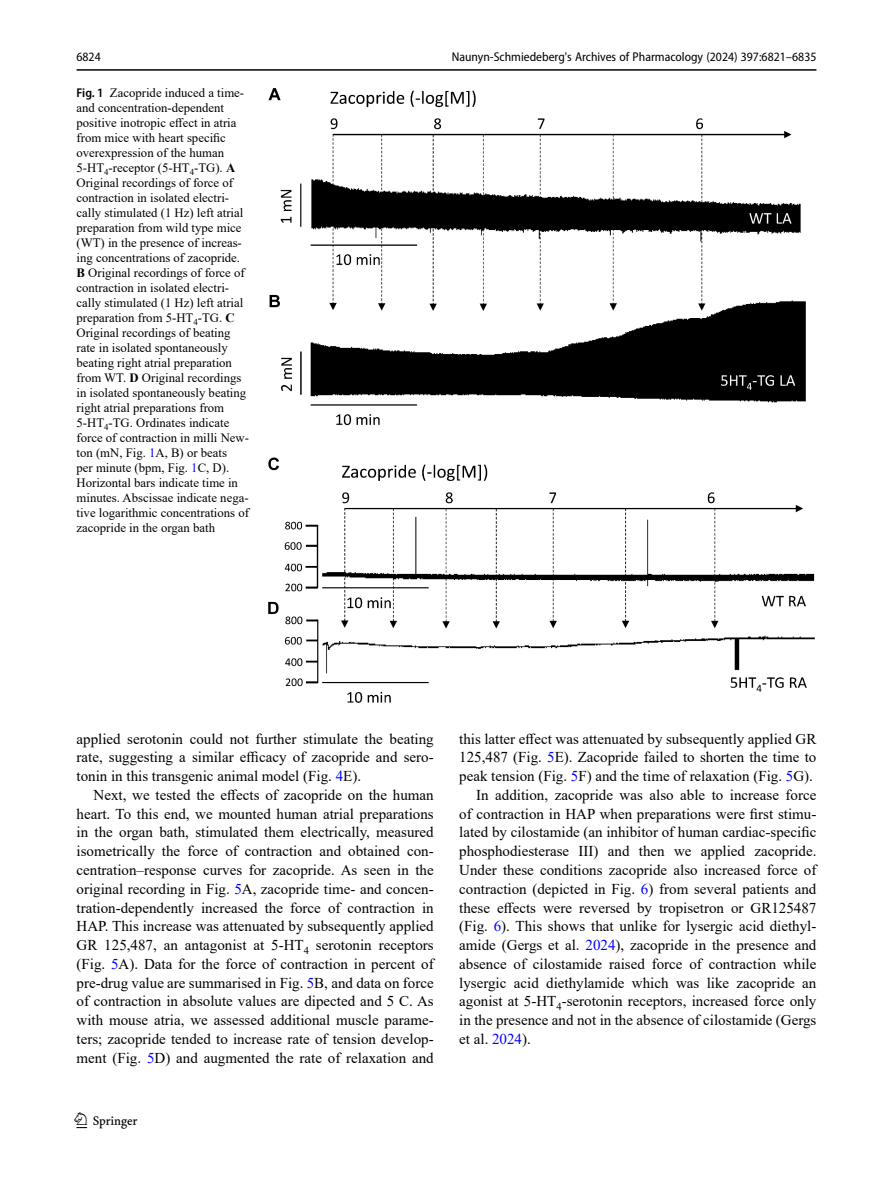
<style>
.page{position:relative;width:893px;height:1187px;background:#fff}
.page>*{position:absolute;margin:0;border:0;box-sizing:border-box;transform-origin:0 0}
.t1{font:22.5px "Springnew";color:#000}
.Body_Text_Indent{font:15px/18.8px "Times New Roman";color:#000;text-align:justify}
.Figure_Caption_Side{font:12.75px/15px "Times New Roman";color:#000}
.t2{font:semi-condensed 12.75px "Myriad Pro";color:#000}
.s1{font-family:"Myriad Pro";font-weight:600;font-stretch:semi-condensed}
.s2{font-weight:700}
.s3{color:#00f}
</style>
<div class="page">
<hr style="left:77px;top:69px;width:739px;height:2px;background:#000">
<img style="left:268px;top:88px;width:547px;height:615px">
<p class="t2" style="left:77px;top:49px;width:26px">6824</p>
<p class="Figure_Caption_Side" style="left:77px;top:84px;width:174px"><span class="s1">Fig. 1</span> Zacopride induced a time&shy;and concentration-dependent positive inotropic effect in atria from mice with heart specific overexpression of the human<br>5-HT<sub>4</sub>-receptor (5-HT<sub>4</sub>-TG). <span class="s2">A<br></span>Original recordings of force of contraction in isolated electri&shy;cally stimulated (1 Hz) left atrial preparation from wild type mice (WT) in the presence of increas&shy;ing concentrations of zacopride.<br><span class="s2">B</span> Original recordings of force of contraction in isolated electri&shy;cally stimulated (1 Hz) left atrial preparation from 5-HT<sub>4</sub>-TG. <span class="s2">C<br></span>Original recordings of beating rate in isolated spontaneously beating right atrial preparation from WT. <span class="s2">D</span> Original recordings in isolated spontaneously beating right atrial preparations from<br>5-HT<sub>4</sub>-TG. Ordinates indicate force of contraction in milli New&shy;ton (mN, Fig. <span class="s3">1</span>A, B) or beats<br>per minute (bpm, Fig. <span class="s3">1</span>C, D).<br>Horizontal bars indicate time in minutes. Abscissae indicate nega&shy;tive logarithmic concentrations of zacopride in the organ bath</p>
<p class="t2" style="left:452px;top:49px;width:366px">Naunyn-Schmiedeberg's Archives of Pharmacology (2024) 397:6821–6835</p>
<p class="Body_Text_Indent" style="left:77px;top:728px;width:359px">applied serotonin could not further stimulate the beating rate, suggesting a similar efficacy of zacopride and sero&shy;tonin in this transgenic animal model (Fig. <span class="s3">4</span>E).</p>
<p class="Body_Text_Indent" style="left:77px;top:785px;width:359px;text-indent:17px">Next, we tested the effects of zacopride on the human heart. To this end, we mounted human atrial preparations in the organ bath, stimulated them electrically, measured isometrically the force of contraction and obtained con&shy;centration–response curves for zacopride. As seen in the original recording in Fig. <span class="s3">5</span>A, zacopride time- and concen&shy;tration-dependently increased the force of contraction in HAP. This increase was attenuated by subsequently applied GR 125,487, an antagonist at 5-HT<sub>4</sub> serotonin receptors (Fig. <span class="s3">5</span>A). Data for the force of contraction in percent of pre-drug value are summarised in Fig. <span class="s3">5</span>B, and data on force of contraction in absolute values are dipected and 5 C. As with mouse atria, we assessed additional muscle parame&shy;ters; zacopride tended to increase rate of tension develop&shy;ment (Fig. <span class="s3">5</span>D) and augmented the rate of relaxation and</p>
<h1 class="t1" style="left:77px;top:1107px;width:63px">1 3</h1>
<p class="Body_Text_Indent" style="left:459px;top:728px;width:359px">this latter effect was attenuated by subsequently applied GR 125,487 (Fig. <span class="s3">5</span>E). Zacopride failed to shorten the time to peak tension (Fig. <span class="s3">5</span>F) and the time of relaxation (Fig. <span class="s3">5</span>G).</p>
<p class="Body_Text_Indent" style="left:459px;top:785px;width:359px;text-indent:17px">In addition, zacopride was also able to increase force of contraction in HAP when preparations were first stimu&shy;lated by cilostamide (an inhibitor of human cardiac-specific phosphodiesterase III) and then we applied zacopride.<br>Under these conditions zacopride also increased force of contraction (depicted in Fig. <span class="s3">6</span>) from several patients and these effects were reversed by tropisetron or GR125487 (Fig. <span class="s3">6</span>). This shows that unlike for lysergic acid diethyl&shy;amide (Gergs et al. <span class="s3">2024</span>), zacopride in the presence and absence of cilostamide raised force of contraction while lysergic acid diethylamide which was like zacopride an agonist at 5-HT<sub>4</sub>-serotonin receptors, increased force only in the presence and not in the absence of cilostamide (Gergs et al. <span class="s3">2024</span>).</p>
</div>
